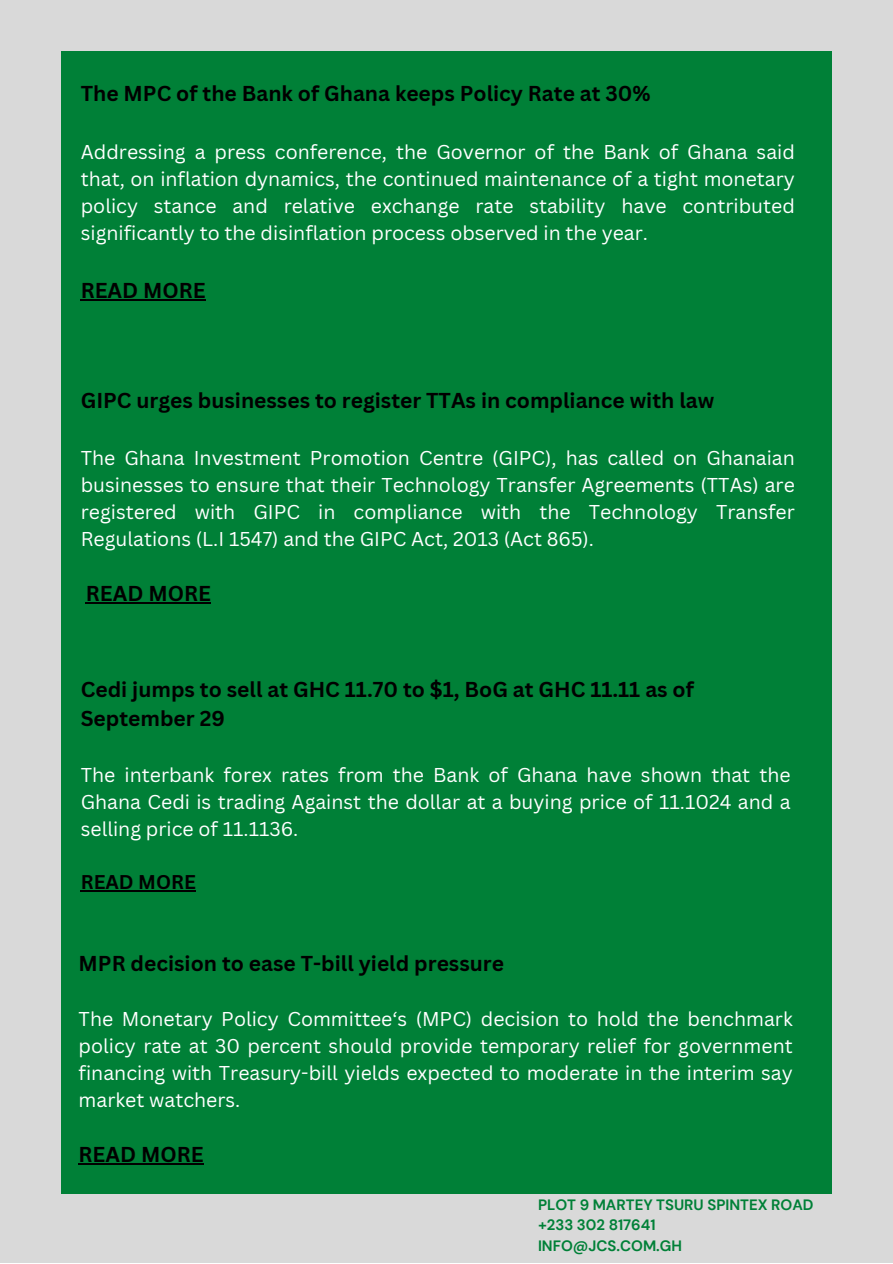
<style>
.page{position:relative;width:893px;height:1264px;background:#fff}
.page>*{position:absolute;margin:0;border:0;box-sizing:border-box;transform-origin:0 0}
.t1{font:700 21px/29.2px "Canva Sans";color:#000}
.t2{font:19.5px/27px "Canva Sans";color:#fff;text-align:justify}
.t3{font:700 19.35px "Canva Sans";color:#000}
.t4{font:700 15px "DM Sans";color:#008037}
</style>
<div class="page">
<div style="left:0;top:0;width:892px;height:1262px;background:#d9d9d9"></div>
<div style="left:61px;top:52px;width:770px;height:1141px;background:#008037"></div>
<hr style="left:79px;top:1163px;width:125px;height:1px;background:#000">
<hr style="left:81px;top:299px;width:125px;height:1px;background:#000">
<hr style="left:86px;top:602px;width:125px;height:1px;background:#000">
<hr style="left:81px;top:890px;width:115px;height:1px;background:#000">
<p class="t1" style="left:81px;top:79px;width:571px">The MPC of the Bank of Ghana keeps Policy Rate at 30%</p>
<p class="t2" style="left:81px;top:138px;width:715px">Addressing a press conference, the Governor of the Bank of Ghana said that, on inflation dynamics, the continued maintenance of a tight monetary policy stance and relative exchange rate stability have contributed significantly to the disinflation process observed in the year.</p>
<p class="t1" style="left:81px;top:275px;width:126px">READ MORE</p>
<p class="t1" style="left:81px;top:385px;width:635px">GIPC urges businesses to register TTAs in compliance with law</p>
<p class="t2" style="left:81px;top:444px;width:715px">The Ghana Investment Promotion Centre (GIPC), has called on Ghanaian businesses to ensure that their Technology Transfer Agreements (TTAs) are registered with GIPC in compliance with the Technology Transfer Regulations (L.I 1547) and the GIPC Act, 2013 (Act 865).</p>
<p class="t1" style="left:86px;top:578px;width:126px">READ MORE</p>
<p class="t1" style="left:81px;top:674px;width:614px">Cedi jumps to sell at GHC 11.70 to $1, BoG at GHC 11.11 as of<br>September 29</p>
<p class="t2" style="left:81px;top:761px;width:711px">The interbank forex rates from the Bank of Ghana have shown that the Ghana Cedi is trading Against the dollar at a buying price of 11.1024 and a selling price of 11.1136.</p>
<p class="t3" style="left:81px;top:868px;width:117px">READ MORE</p>
<p class="t1" style="left:79px;top:948px;width:427px">MPR decision to ease T-bill yield pressure</p>
<p class="t2" style="left:79px;top:1005px;width:715px">The Monetary Policy Committee‘s (MPC) decision to hold the benchmark policy rate at 30 percent should provide temporary relief for government financing with Treasury-bill yields expected to moderate in the interim say market watchers.</p>
<p class="t1" style="left:79px;top:1139px;width:126px">READ MORE</p>
<p class="t4" style="left:538px;top:1195px;width:277px">PLOT 9 MARTEY TSURU SPINTEX ROAD</p>
<p class="t4" style="left:538px;top:1215px;width:119px">+233 302 817641</p>
<p class="t4" style="left:538px;top:1235px;width:145px">INFO@JCS.COM.GH</p>
</div>
